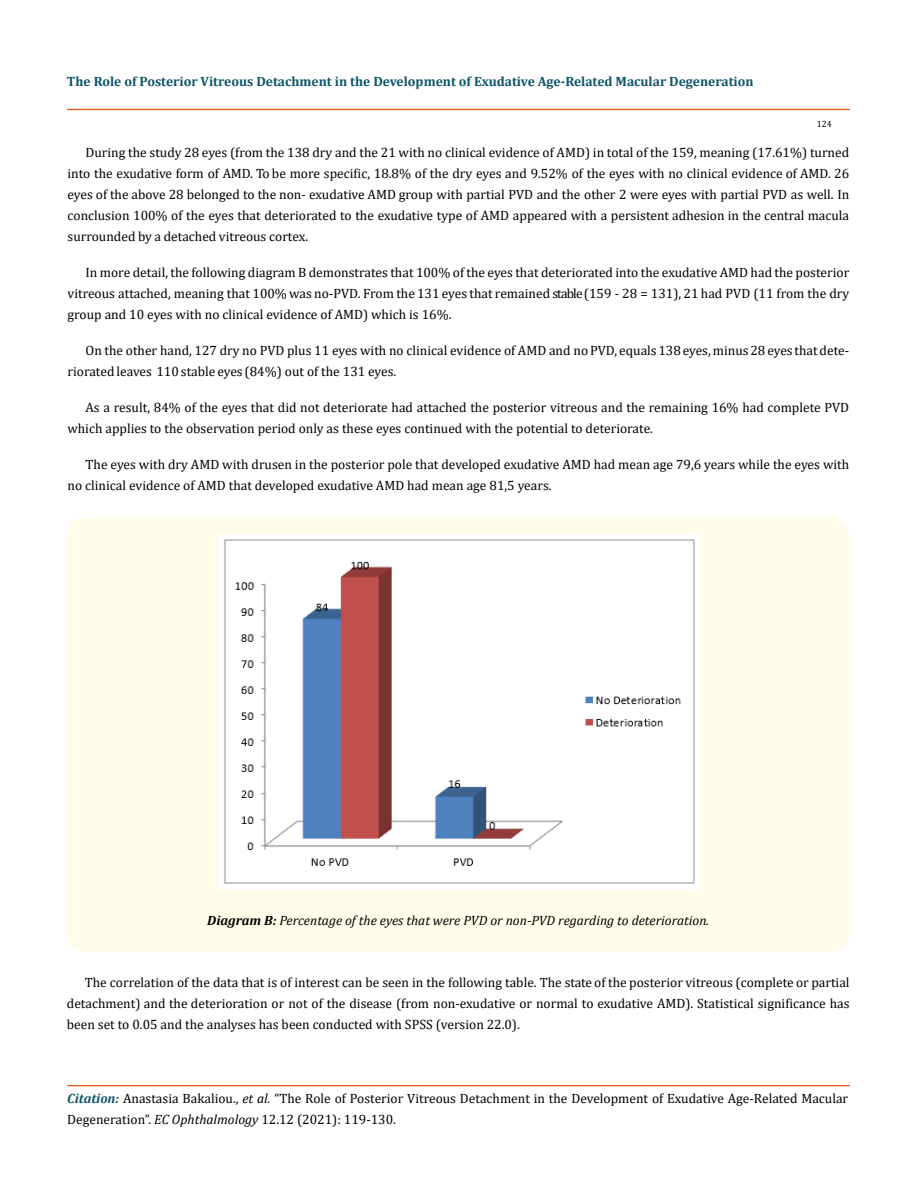
<style>
.page{position:relative;width:917px;height:1190px;background:#fff}
.page>*{position:absolute;margin:0;border:0;box-sizing:border-box;transform-origin:0 0}
.t1{font:13.5px/21px "Cambria";color:#000}
.t2{font:700 13.5px "Cambria";color:#0e546a}
.t3{font:italic 13.5px "Cambria";color:#000}
.t4{font:9px "Cambria";color:#000}
.s1{font-weight:700}
.s2{font-weight:700;font-style:italic;color:#0e546a}
.s3{font-style:italic}
</style>
<div class="page">
<div style="left:67px;top:109px;width:782px;height:1px;border:1px solid #e05d1a"></div>
<div style="left:68px;top:1085px;width:781px;height:1px;border:1px solid #e05d1a"></div>
<div style="left:67px;top:517px;width:782px;height:434px;background:#fffde9;border-radius:18px"></div>
<img style="left:218px;top:534px;width:481px;height:356px">
<p class="t2" style="left:67px;top:72px;width:688px">The Role of Posterior Vitreous Detachment in the Development of Exudative Age-Related Macular Degeneration</p>
<p class="t4" style="left:816px;top:118px;width:16px">124</p>
<p class="t1" style="left:68px;top:142px;width:783px;text-align:justify;text-indent:18px">During the study 28 eyes (from the 138 dry and the 21 with no clinical evidence of AMD) in total of the 159, meaning (17.61%) turned into the exudative form of AMD. To be more specific, 18.8% of the dry eyes and 9.52% of the eyes with no clinical evidence of AMD. 26 eyes of the above 28 belonged to the non- exudative AMD group with partial PVD and the other 2 were eyes with partial PVD as well. In conclusion 100% of the eyes that deteriorated to the exudative type of AMD appeared with a persistent adhesion in the central macula surrounded by a detached vitreous cortex.</p>
<p class="t1" style="left:68px;top:262px;width:783px;text-align:justify;text-indent:18px">In more detail, the following diagram B demonstrates that 100% of the eyes that deteriorated into the exudative AMD had the posterior vitreous attached, meaning that 100% was no-PVD. From the 131 eyes that remained stable (159 - 28 = 131), 21 had PVD (11 from the dry group and 10 eyes with no clinical evidence of AMD) which is 16%.</p>
<p class="t1" style="left:68px;top:340px;width:783px;text-indent:18px">On the other hand, 127 dry no PVD plus 11 eyes with no clinical evidence of AMD and no PVD, equals 138 eyes, minus 28 eyes that dete&shy;riorated leaves 110 stable eyes (84%) out of the 131 eyes.</p>
<p class="t1" style="left:68px;top:397px;width:783px;text-indent:18px">As a result, 84% of the eyes that did not deteriorate had attached the posterior vitreous and the remaining 16% had complete PVD which applies to the observation period only as these eyes continued with the potential to deteriorate.</p>
<p class="t1" style="left:68px;top:454px;width:783px;text-indent:18px">The eyes with dry AMD with drusen in the posterior pole that developed exudative AMD had mean age 79,6 years while the eyes with no clinical evidence of AMD that developed exudative AMD had mean age 81,5 years.</p>
<p class="t3" style="left:207px;top:911px;width:503px"><span class="s1">Diagram B:</span> Percentage of the eyes that were PVD or non-PVD regarding to deterioration.</p>
<p class="t1" style="left:67px;top:971px;width:784px;text-align:justify;text-indent:18px">The correlation of the data that is of interest can be seen in the following table. The state of the posterior vitreous (complete or partial detachment) and the deterioration or not of the disease (from non-exudative or normal to exudative AMD). Statistical significance has been set to 0.05 and the analyses has been conducted with SPSS (version 22.0).</p>
<p class="t1" style="left:67px;top:1087px;width:782px"><span class="s2">Citation:</span> Anastasia Bakaliou., <span class="s3">et al.</span> “The Role of Posterior Vitreous Detachment in the Development of Exudative Age-Related Macular<br>Degeneration”. <span class="s3">EC Ophthalmology</span> 12.12 (2021): 119-130.</p>
</div>
